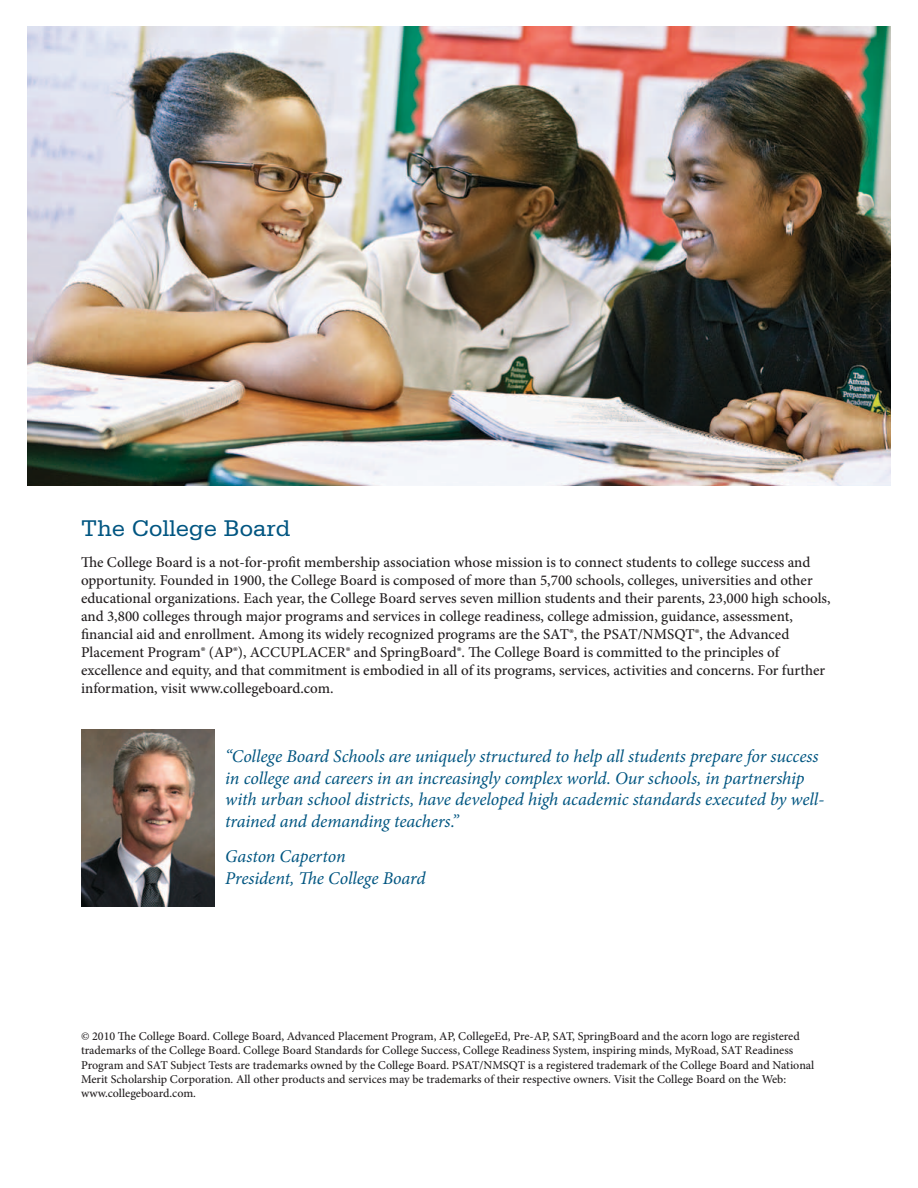
<style>
.page{position:relative;width:918px;height:1188px;background:#fff}
.page>*{position:absolute;margin:0;border:0;box-sizing:border-box;transform-origin:0 0}
.t1{font:24px "Serifa Std";color:#005581}
.t2{font:italic 18px/21.6px "Minion Pro";letter-spacing:-.005em;color:#005581}
.t3{font:500 15px/18px "Minion Pro";color:#231f20}
.t4{font:500 12px/14.4px "Minion Pro";color:#231f20}
</style>
<div class="page">
<img style="left:27px;top:27px;width:864px;height:459px">
<img style="left:81px;top:729px;width:133px;height:177px">
<h1 class="t1" style="left:81px;top:515px;width:211px">The College Board</h1>
<p class="t3" style="left:81px;top:554px;width:751px">The College Board is a not-for-profit membership association whose mission is to connect students to college success and opportunity. Founded in 1900, the College Board is composed of more than 5,700 schools, colleges, universities and other educational organizations. Each year, the College Board serves seven million students and their parents, 23,000 high schools, and 3,800 colleges through major programs and services in college readiness, college admission, guidance, assessment, financial aid and enrollment. Among its widely recognized programs are the SAT®, the PSAT/NMSQT®, the Advanced Placement Program® (AP®), ACCUPLACER® and SpringBoard®. The College Board is committed to the principles of excellence and equity, and that commitment is embodied in all of its programs, services, activities and concerns. For further information, visit www.collegeboard.com.</p>
<p class="t2" style="left:225px;top:746px;width:601px">“College Board Schools are uniquely structured to help all students prepare for success in college and careers in an increasingly complex world. Our schools, in partnership with urban school districts, have developed high academic standards executed by well&shy;trained and demanding teachers.”</p>
<p class="t2" style="left:225px;top:846px;width:202px">Gaston Caperton<br>President, The College Board</p>
<p class="t4" style="left:81px;top:1029px;width:735px">© 2010 The College Board. College Board, Advanced Placement Program, AP, CollegeEd, Pre-AP, SAT, SpringBoard and the acorn logo are registered trademarks of the College Board. College Board Standards for College Success, College Readiness System, inspiring minds, MyRoad, SAT Readiness Program and SAT Subject Tests are trademarks owned by the College Board. PSAT/NMSQT is a registered trademark of the College Board and National Merit Scholarship Corporation. All other products and services may be trademarks of their respective owners. Visit the College Board on the Web: www.collegeboard.com.</p>
</div>
